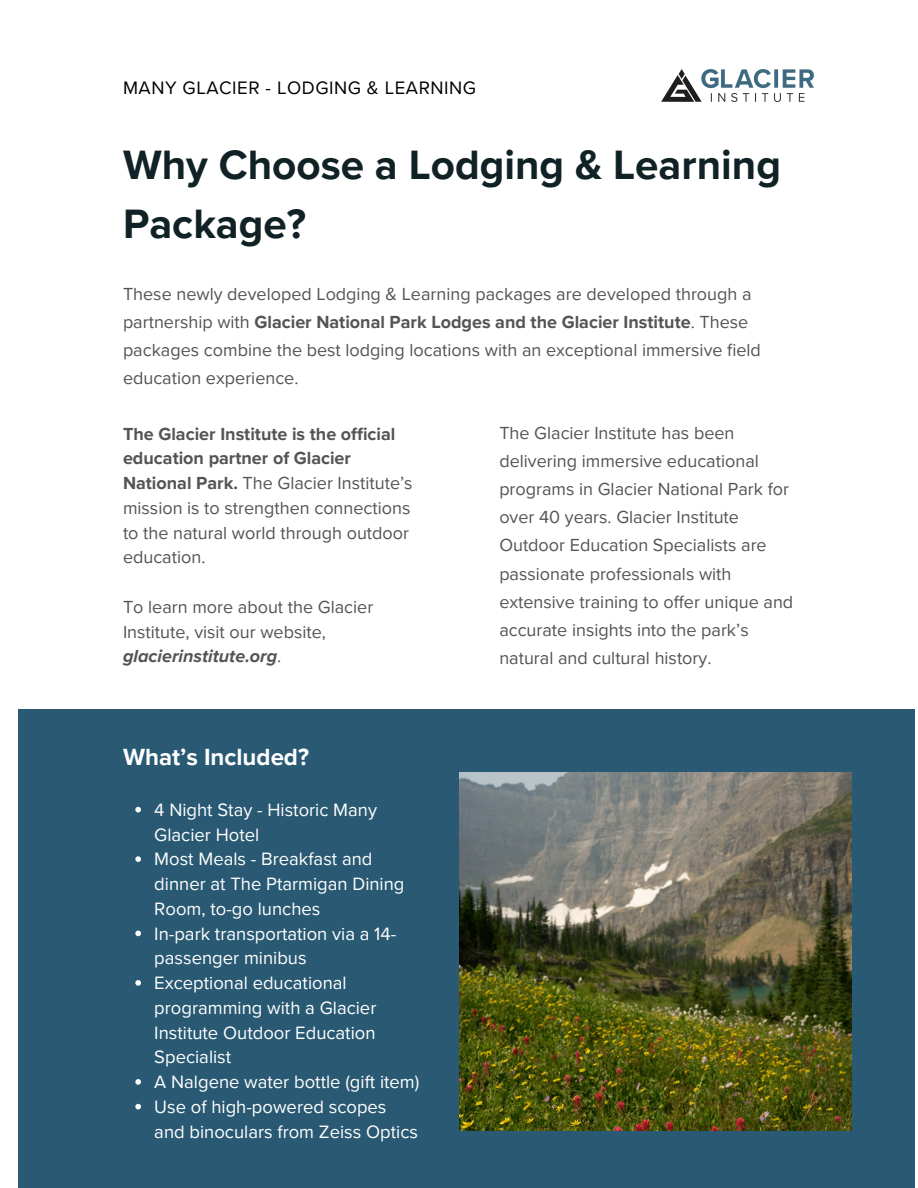
<style>
.page{position:relative;width:918px;height:1188px;background:#fff}
.page>*{position:absolute;margin:0;border:0;box-sizing:border-box;transform-origin:0 0}
.t1{font:700 42.3px/58.5px "Proxima Nova";color:#102226}
.t2{font:700 24px "Proxima Nova";color:#fff}
.t3{font:18.6px "Proxima Nova";letter-spacing:.03em;color:#000}
.t4{font:18.45px/24.8px "Proxima Nova";color:#fff}
.t5{font:18px/28.2px "Proxima Nova";color:#545454}
.s1{font-weight:700}
.s2{font-weight:700;font-style:italic}
</style>
<div class="page">
<div style="left:18px;top:710px;width:896px;height:478px;background:#295973"></div>
<img style="left:459px;top:773px;width:393px;height:357px">
<img style="left:661px;top:69px;width:152px;height:32px">
<svg style="left:135px;top:807px;width:6px;height:5px"></svg>
<svg style="left:135px;top:856px;width:6px;height:6px"></svg>
<svg style="left:135px;top:931px;width:6px;height:5px"></svg>
<svg style="left:135px;top:980px;width:6px;height:6px"></svg>
<svg style="left:135px;top:1079px;width:6px;height:6px"></svg>
<svg style="left:135px;top:1104px;width:6px;height:5px"></svg>
<p class="t3" style="left:123px;top:77px;width:355px">MANY GLACIER - LODGING &amp; LEARNING</p>
<h1 class="t1" style="left:123px;top:137px;width:660px">Why Choose a Lodging &amp; Learning<br>Package?</h1>
<p class="t5" style="left:123px;top:280px;width:639px">These newly developed Lodging &amp; Learning packages are developed through a partnership with <span class="s1">Glacier National Park Lodges and the Glacier Institute</span>. These packages combine the best lodging locations with an exceptional immersive field education experience.</p>
<p class="t5" style="left:499px;top:419px;width:295px">The Glacier Institute has been delivering immersive educational programs in Glacier National Park for over 40 years. Glacier Institute Outdoor Education Specialists are passionate professionals with extensive training to offer unique and accurate insights into the park’s natural and cultural history.</p>
<p class="t5" style="left:123px;top:422px;width:291px;line-height:24.8px"><span class="s1">The Glacier Institute is the official education partner of Glacier<br>National Park.</span> The Glacier Institute’s mission is to strengthen connections to the natural world through outdoor education.</p>
<h2 class="t5" style="left:123px;top:595px;width:252px;line-height:24.8px">To learn more about the Glacier<br>Institute, visit our website, <span class="s2">glacierinstitute.org</span>.</h2>
<p class="t2" style="left:123px;top:743px;width:188px">What’s Included?</p>
<p class="t4" style="left:154px;top:798px;width:224px">4 Night Stay - Historic Many<br>Glacier Hotel</p>
<p class="t4" style="left:154px;top:847px;width:252px">Most Meals - Breakfast and dinner at The Ptarmigan Dining<br>Room, to-go lunches</p>
<p class="t4" style="left:154px;top:921px;width:244px">In-park transportation via a 14- passenger minibus</p>
<p class="t4" style="left:154px;top:971px;width:224px">Exceptional educational programming with a Glacier<br>Institute Outdoor Education<br>Specialist</p>
<p class="t4" style="left:154px;top:1070px;width:267px">A Nalgene water bottle (gift item)</p>
<p class="t4" style="left:154px;top:1095px;width:265px">Use of high-powered scopes and binoculars from Zeiss Optics</p>
</div>
